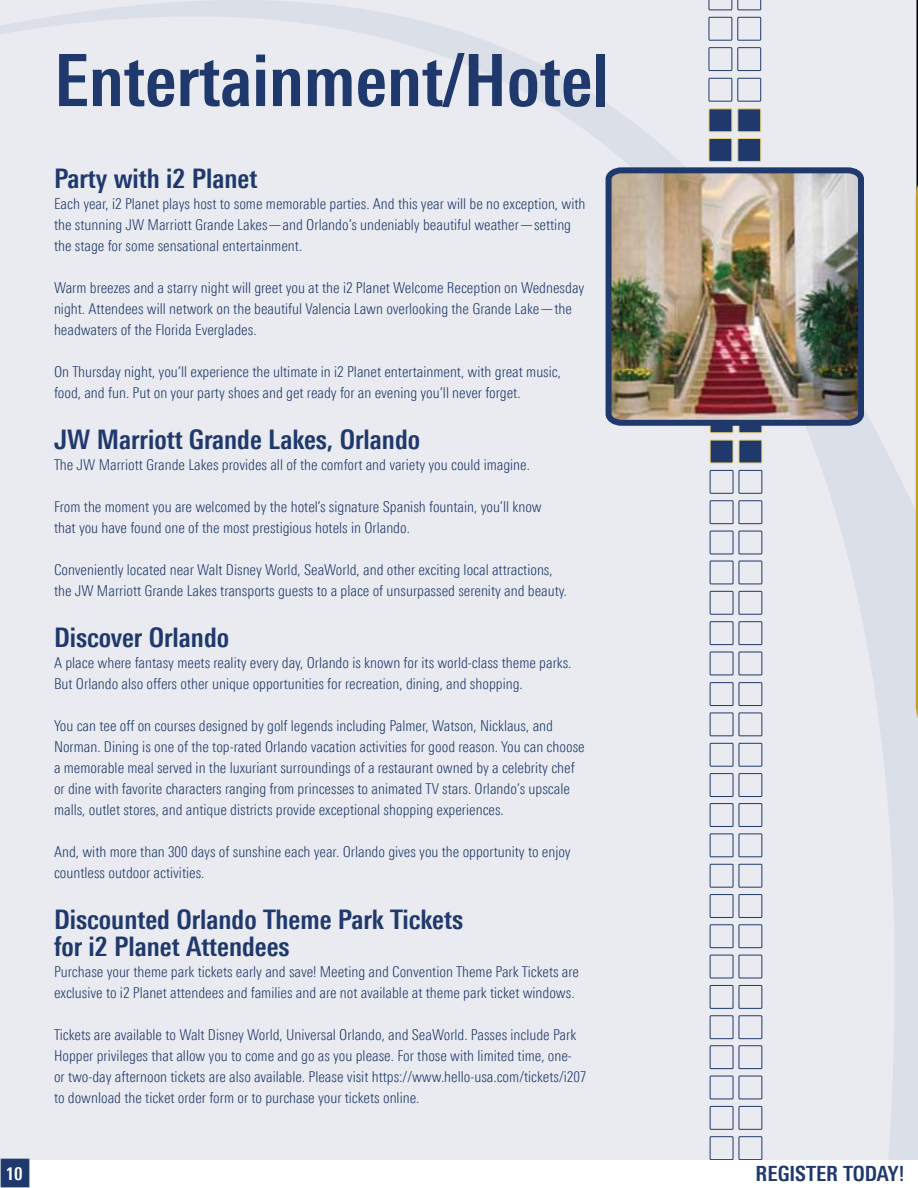
<style>
.page{position:relative;width:918px;height:1188px;background:#fff}
.page>*{position:absolute;margin:0;border:0;box-sizing:border-box;transform-origin:0 0}
.t1{font:700 condensed 72px "LT Univers";color:#20396d}
.t2{font:700 condensed 27px/27px "LT Univers";color:#20396d}
.t3{font:700 condensed 21px "LT Univers";color:#20396d}
.t4{font:700 condensed 18px "LT Univers";color:#fff}
.t5{font:300 condensed 15px/21px "LT Univers";color:#20396d}
</style>
<div class="page">
<div style="left:0;top:0;width:918px;height:1160px;background:#e9ebf0"></div>
<div style="left:708px;top:47px;width:24px;height:24px;border:1px solid #20396d"></div>
<div style="left:737px;top:47px;width:24px;height:24px;border:1px solid #20396d"></div>
<div style="left:708px;top:17px;width:24px;height:24px;border:1px solid #20396d"></div>
<div style="left:737px;top:17px;width:24px;height:24px;border:1px solid #20396d"></div>
<svg style="left:708px;top:0;width:53px;height:10px"></svg>
<div style="left:709px;top:139px;width:23px;height:22px;background:#20396d"></div>
<div style="left:708px;top:138px;width:24px;height:24px;border:1px solid #eacf71"></div>
<div style="left:738px;top:139px;width:23px;height:22px;background:#20396d"></div>
<div style="left:737px;top:138px;width:24px;height:24px;border:1px solid #eacf71"></div>
<div style="left:708px;top:78px;width:24px;height:24px;border:1px solid #20396d"></div>
<div style="left:737px;top:78px;width:24px;height:24px;border:1px solid #20396d"></div>
<div style="left:709px;top:109px;width:23px;height:23px;background:#20396d"></div>
<div style="left:708px;top:108px;width:24px;height:24px;border:1px solid #eacf71"></div>
<div style="left:738px;top:109px;width:23px;height:23px;background:#20396d"></div>
<div style="left:737px;top:108px;width:24px;height:24px;border:1px solid #eacf71"></div>
<div style="left:710px;top:1136px;width:24px;height:24px;border:1px solid #20396d"></div>
<div style="left:738px;top:1136px;width:24px;height:24px;border:1px solid #20396d"></div>
<div style="left:710px;top:1106px;width:24px;height:24px;border:1px solid #20396d"></div>
<div style="left:738px;top:1106px;width:24px;height:24px;border:1px solid #20396d"></div>
<div style="left:710px;top:1076px;width:24px;height:23px;border:1px solid #20396d"></div>
<div style="left:738px;top:1076px;width:24px;height:23px;border:1px solid #20396d"></div>
<div style="left:710px;top:1045px;width:24px;height:24px;border:1px solid #20396d"></div>
<div style="left:738px;top:1045px;width:24px;height:24px;border:1px solid #20396d"></div>
<div style="left:710px;top:1015px;width:24px;height:24px;border:1px solid #20396d"></div>
<div style="left:738px;top:1015px;width:24px;height:24px;border:1px solid #20396d"></div>
<div style="left:710px;top:985px;width:24px;height:24px;border:1px solid #20396d"></div>
<div style="left:738px;top:985px;width:24px;height:24px;border:1px solid #20396d"></div>
<div style="left:710px;top:955px;width:24px;height:23px;border:1px solid #20396d"></div>
<div style="left:738px;top:955px;width:24px;height:23px;border:1px solid #20396d"></div>
<div style="left:710px;top:924px;width:24px;height:24px;border:1px solid #20396d"></div>
<div style="left:738px;top:924px;width:24px;height:24px;border:1px solid #20396d"></div>
<div style="left:710px;top:894px;width:24px;height:24px;border:1px solid #20396d"></div>
<div style="left:738px;top:894px;width:24px;height:24px;border:1px solid #20396d"></div>
<div style="left:710px;top:864px;width:24px;height:24px;border:1px solid #20396d"></div>
<div style="left:738px;top:864px;width:24px;height:24px;border:1px solid #20396d"></div>
<div style="left:710px;top:833px;width:24px;height:24px;border:1px solid #20396d"></div>
<div style="left:738px;top:833px;width:24px;height:24px;border:1px solid #20396d"></div>
<div style="left:710px;top:803px;width:24px;height:24px;border:1px solid #20396d"></div>
<div style="left:738px;top:803px;width:24px;height:24px;border:1px solid #20396d"></div>
<div style="left:710px;top:773px;width:24px;height:24px;border:1px solid #20396d"></div>
<div style="left:738px;top:773px;width:24px;height:24px;border:1px solid #20396d"></div>
<div style="left:710px;top:743px;width:24px;height:24px;border:1px solid #20396d"></div>
<div style="left:738px;top:743px;width:24px;height:24px;border:1px solid #20396d"></div>
<div style="left:710px;top:712px;width:24px;height:24px;border:1px solid #20396d"></div>
<div style="left:738px;top:712px;width:24px;height:24px;border:1px solid #20396d"></div>
<div style="left:710px;top:682px;width:24px;height:24px;border:1px solid #20396d"></div>
<div style="left:738px;top:682px;width:24px;height:24px;border:1px solid #20396d"></div>
<div style="left:710px;top:652px;width:24px;height:23px;border:1px solid #20396d"></div>
<div style="left:738px;top:652px;width:24px;height:23px;border:1px solid #20396d"></div>
<div style="left:710px;top:621px;width:24px;height:24px;border:1px solid #20396d"></div>
<div style="left:710px;top:591px;width:24px;height:24px;border:1px solid #20396d"></div>
<div style="left:738px;top:591px;width:24px;height:24px;border:1px solid #20396d"></div>
<div style="left:710px;top:561px;width:24px;height:23px;border:1px solid #20396d"></div>
<div style="left:738px;top:561px;width:24px;height:23px;border:1px solid #20396d"></div>
<div style="left:710px;top:531px;width:24px;height:23px;border:1px solid #20396d"></div>
<div style="left:738px;top:531px;width:24px;height:23px;border:1px solid #20396d"></div>
<div style="left:710px;top:500px;width:24px;height:24px;border:1px solid #20396d"></div>
<div style="left:738px;top:500px;width:24px;height:24px;border:1px solid #20396d"></div>
<div style="left:710px;top:470px;width:24px;height:24px;border:1px solid #20396d"></div>
<div style="left:738px;top:470px;width:24px;height:24px;border:1px solid #20396d"></div>
<div style="left:738px;top:621px;width:24px;height:24px;border:1px solid #20396d"></div>
<div style="left:710px;top:440px;width:23px;height:23px;background:#20396d"></div>
<div style="left:710px;top:440px;width:24px;height:23px;border:1px solid #eacf71"></div>
<div style="left:739px;top:440px;width:23px;height:23px;background:#20396d"></div>
<div style="left:738px;top:440px;width:24px;height:23px;border:1px solid #eacf71"></div>
<div style="left:710px;top:410px;width:23px;height:23px;background:#20396d"></div>
<div style="left:710px;top:409px;width:24px;height:24px;border:1px solid #eacf71"></div>
<div style="left:739px;top:410px;width:23px;height:23px;background:#20396d"></div>
<div style="left:738px;top:409px;width:24px;height:24px;border:1px solid #eacf71"></div>
<div style="left:0;top:1159px;width:29px;height:29px;background:#20396d"></div>
<div style="left:0;top:1158px;width:30px;height:30px;border:1px solid #a6b0c5"></div>
<svg style="left:916px;top:167px;width:2px;height:570px"></svg>
<img style="left:603px;top:164px;width:264px;height:265px">
<p class="t4" style="left:6px;top:1162px;width:18px">10</p>
<h1 class="t1" style="left:54px;top:38px;width:557px">Entertainment/Hotel</h1>
<h2 class="t2" style="left:54px;top:165px;width:205px">Party with i2 Planet</h2>
<p class="t5" style="left:54px;top:193px;width:533px">Each year, i2 Planet plays host to some memorable parties. And this year will be no exception, with the stunning JW Marriott Grande Lakes—and Orlando’s undeniably beautiful weather—setting the stage for some sensational entertainment.</p>
<p class="t5" style="left:54px;top:277px;width:532px">Warm breezes and a starry night will greet you at the i2 Planet Welcome Reception on Wednesday night. Attendees will network on the beautiful Valencia Lawn overlooking the Grande Lake—the headwaters of the Florida Everglades.</p>
<p class="t5" style="left:54px;top:361px;width:509px">On Thursday night, you’ll experience the ultimate in i2 Planet entertainment, with great music, food, and fun. Put on your party shoes and get ready for an evening you’ll never forget.</p>
<h2 class="t2" style="left:54px;top:426px;width:368px">JW Marriott Grande Lakes, Orlando</h2>
<p class="t5" style="left:54px;top:454px;width:478px">The JW Marriott Grande Lakes provides all of the comfort and variety you could imagine.</p>
<p class="t5" style="left:54px;top:496px;width:489px">From the moment you are welcomed by the hotel’s signature Spanish fountain, you’ll know that you have found one of the most prestigious hotels in Orlando.</p>
<p class="t5" style="left:54px;top:559px;width:515px">Conveniently located near Walt Disney World, SeaWorld, and other exciting local attractions, the JW Marriott Grande Lakes transports guests to a place of unsurpassed serenity and beauty.</p>
<h2 class="t2" style="left:54px;top:624px;width:177px">Discover Orlando</h2>
<p class="t5" style="left:54px;top:652px;width:519px">A place where fantasy meets reality every day, Orlando is known for its world-class theme parks.<br>But Orlando also offers other unique opportunities for recreation, dining, and shopping.</p>
<p class="t5" style="left:54px;top:715px;width:532px">You can tee off on courses designed by golf legends including Palmer, Watson, Nicklaus, and Norman. Dining is one of the top-rated Orlando vacation activities for good reason. You can choose a memorable meal served in the luxuriant surroundings of a restaurant owned by a celebrity chef or dine with favorite characters ranging from princesses to animated TV stars. Orlando’s upscale malls, outlet stores, and antique districts provide exceptional shopping experiences.</p>
<p class="t5" style="left:54px;top:841px;width:518px">And, with more than 300 days of sunshine each year. Orlando gives you the opportunity to enjoy countless outdoor activities.</p>
<h2 class="t2" style="left:54px;top:906px;width:411px">Discounted Orlando Theme Park Tickets for i2 Planet Attendees</h2>
<p class="t5" style="left:54px;top:961px;width:527px">Purchase your theme park tickets early and save! Meeting and Convention Theme Park Tickets are exclusive to i2 Planet attendees and families and are not available at theme park ticket windows.</p>
<p class="t5" style="left:54px;top:1024px;width:534px">Tickets are available to Walt Disney World, Universal Orlando, and SeaWorld. Passes include Park Hopper privileges that allow you to come and go as you please. For those with limited time, one-<br>or two-day afternoon tickets are also available. Please visit https://www.hello-usa.com/tickets/i207 to download the ticket order form or to purchase your tickets online.</p>
<h3 class="t3" style="left:756px;top:1161px;width:150px">REGISTER TODAY!</h3>
</div>
